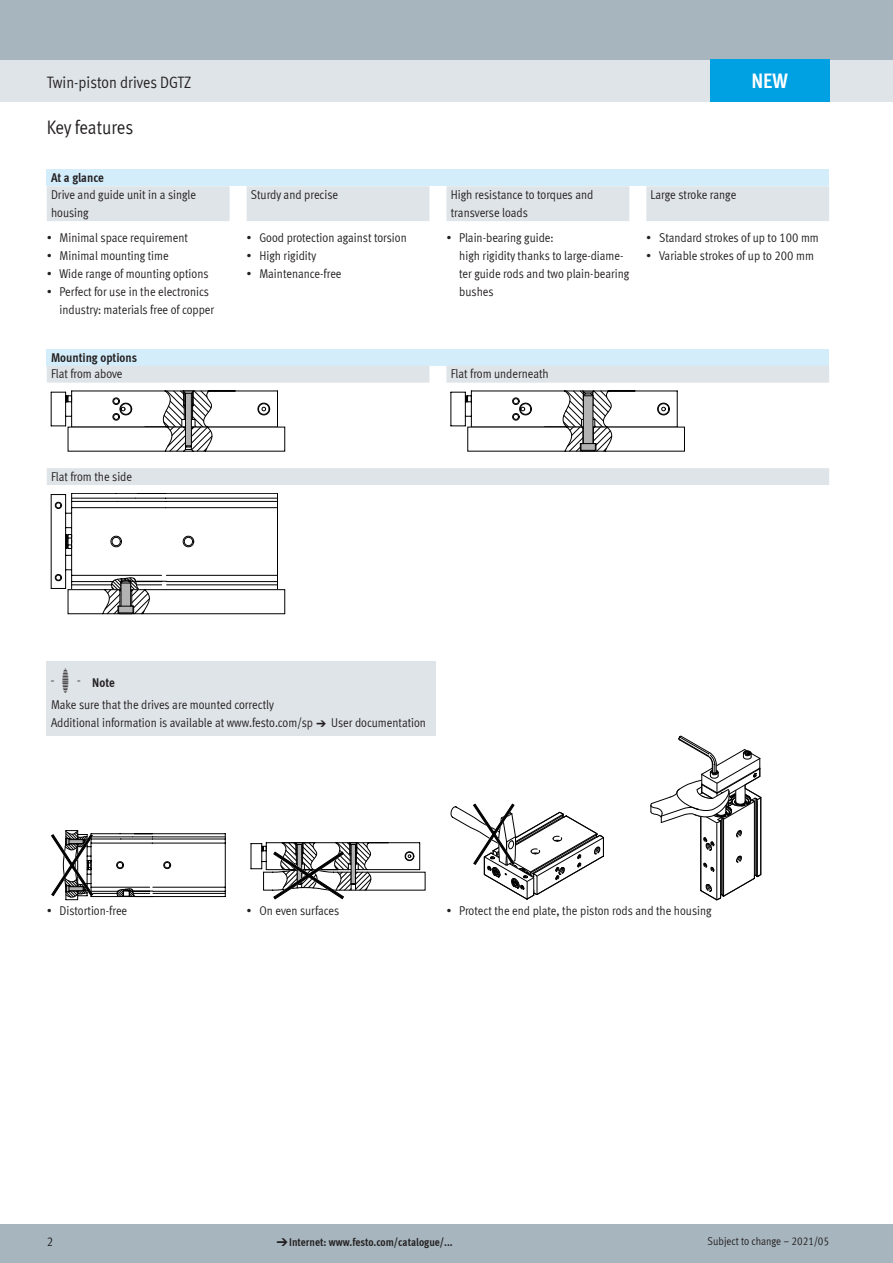
<style>
.page{position:relative;width:893px;height:1263px;background:#fff}
.page>*{position:absolute;margin:0;border:0;box-sizing:border-box;transform-origin:0 0}
.t1{font:700 21px "Meta Cond LF";color:#fff}
.t2{font:19.5px "Meta Cond LF";letter-spacing:-.005em;color:#231f20}
.t3{font:16.5px "Meta Cond LF";color:#231f20}
.t4{font:12.75px/18px "Meta Cond LF";color:#231f20}
.t5{font:700 12.75px "Meta Cond LF";color:#231f20}
.t6{font:700 11.25px "Meta Cond LF";color:#231f20}
.t7{font:11.25px "Meta Cond LF";color:#231f20}
.s1{font-family:"Meto Pict 182";font-size:24px}
.s2{font-weight:700}
.s3{font-family:"Meto Pict 182"}
.s4{font-family:"Meto Pict 182";font-weight:400}
</style>
<div class="page">
<div style="left:0;top:1225px;width:893px;height:38px;background:#a7b6be"></div>
<div style="left:0;top:60px;width:893px;height:42px;background:#dfe4e8"></div>
<div style="left:0;top:0;width:893px;height:60px;background:#a7b6be"></div>
<div style="left:47px;top:169px;width:782px;height:17px;background:#d4edfa"></div>
<svg style="left:47px;top:186px;width:782px;height:35px;background:#e1e5e9"></svg>
<div style="left:47px;top:349px;width:782px;height:17px;background:#d4edfa"></div>
<svg style="left:47px;top:366px;width:782px;height:119px"></svg>
<svg style="left:51px;top:390px;width:234px;height:62px"></svg>
<svg style="left:451px;top:390px;width:234px;height:62px"></svg>
<svg style="left:51px;top:493px;width:234px;height:122px"></svg>
<div style="left:47px;top:661px;width:389px;height:42px;background:#dfe4e8"></div>
<div style="left:47px;top:701px;width:389px;height:35px;background:#dfe4e8"></div>
<svg style="left:51px;top:830px;width:174px;height:70px"></svg>
<svg style="left:251px;top:843px;width:174px;height:57px"></svg>
<svg style="left:450px;top:804px;width:154px;height:96px"></svg>
<svg style="left:650px;top:736px;width:111px;height:165px"></svg>
<div style="left:710px;top:60px;width:119px;height:42px;background:#00a1e3"></div>
<h1 class="t1" style="left:751px;top:67px;width:38px">NEW</h1>
<p class="t3" style="left:47px;top:72px;width:146px">Twin-piston drives DGTZ</p>
<h2 class="t2" style="left:47px;top:116px;width:88px">Key features</h2>
<p class="t5" style="left:51px;top:169px;width:54px">At a glance</p>
<p class="t4" style="left:51px;top:185px;width:147px">Drive and guide unit in a single housing</p>
<p class="t4" style="left:251px;top:185px;width:89px">Sturdy and precise</p>
<p class="t4" style="left:451px;top:185px;width:144px">High resistance to torques and transverse loads</p>
<p class="t4" style="left:651px;top:185px;width:87px">Large stroke range</p>
<p class="t4" style="left:47px;top:228px;width:143px">• Minimal space requirement</p>
<p class="t4" style="left:47px;top:246px;width:123px">• Minimal mounting time</p>
<p class="t4" style="left:47px;top:264px;width:163px">• Wide range of mounting options</p>
<p class="t4" style="left:60px;top:282px;width:156px;text-indent:-13px">• Perfect for use in the electronics industry: materials free of copper</p>
<p class="t4" style="left:459px;top:228px;width:172px;text-indent:-13px">• Plain-bearing guide:<br>high rigidity thanks to large-diame&shy;ter guide rods and two plain-bearing bushes</p>
<p class="t4" style="left:646px;top:228px;width:174px">• Standard strokes of up to 100 mm</p>
<p class="t4" style="left:247px;top:228px;width:162px">• Good protection against torsion</p>
<p class="t4" style="left:247px;top:246px;width:71px">• High rigidity</p>
<p class="t4" style="left:247px;top:264px;width:96px">• Maintenance-free</p>
<p class="t4" style="left:646px;top:246px;width:169px">• Variable strokes of up to 200 mm</p>
<p class="t5" style="left:51px;top:349px;width:88px">Mounting options</p>
<p class="t4" style="left:51px;top:365px;width:73px">Flat from above</p>
<p class="t4" style="left:451px;top:365px;width:100px">Flat from underneath</p>
<p class="t4" style="left:51px;top:467px;width:83px">Flat from the side</p>
<p class="t4" style="left:51px;top:671px;width:224px;line-height:22.2px"><span class="s1">-H-</span> <span class="s2">Note<br></span>Make sure that the drives are mounted correctly</p>
<p class="t4" style="left:51px;top:713px;width:377px">Additional information is available at www.festo.com/sp <span class="s3">a</span> User documentation</p>
<p class="t4" style="left:47px;top:901px;width:82px">• Distortion-free</p>
<p class="t4" style="left:247px;top:901px;width:94px">• On even surfaces</p>
<p class="t4" style="left:446px;top:901px;width:267px">• Protect the end plate, the piston rods and the housing</p>
<p class="t4" style="left:47px;top:1232px;width:8px">2</p>
<p class="t6" style="left:276px;top:1235px;width:178px"><span class="s4">d</span>Internet: www.festo.com/catalogue/...</p>
<p class="t7" style="left:708px;top:1234px;width:123px">Subject to change – 2021/05</p>
</div>
